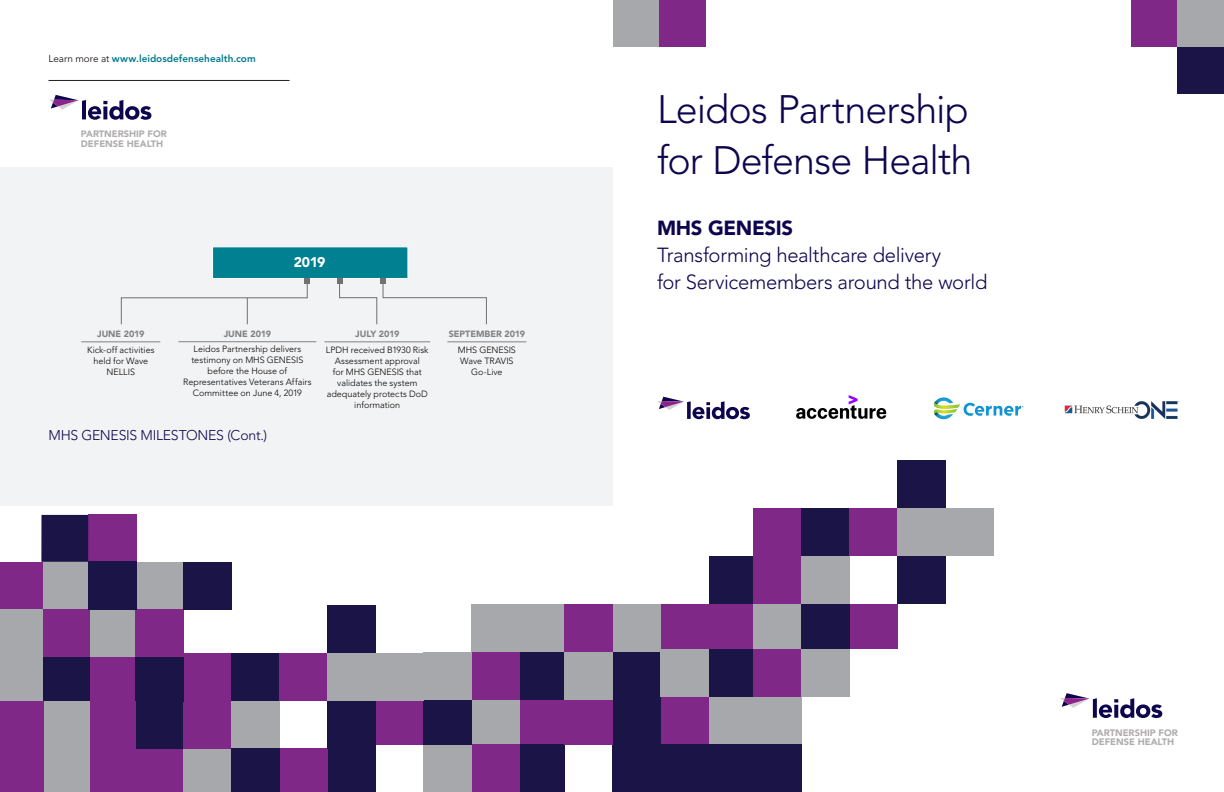
<style>
.page{position:relative;width:1224px;height:792px;background:#fff}
.page>*{position:absolute;margin:0;border:0;box-sizing:border-box;transform-origin:0 0}
.body_heads{font:300 39.4px/50.6px "Avenir LT Std";letter-spacing:-.02em;color:#0d054e}
.body_heads-2{font:300 20.3px/27px "Avenir LT Std";letter-spacing:-.015em;color:#0d054e}
.body_heads-3{font:900 20.3px "Avenir LT Std";letter-spacing:-.015em;color:#0d054e}
.body_heads-4{font:300 14px "Avenir LT Std";letter-spacing:-.015em;color:#0d054e}
.body{font:900 14px "Avenir LT Std";color:#fff}
.body-2{font:800 10px "Avenir LT Std";color:#007c8c}
.t1{font:900 9.3px/9.5px "Avenir";color:#afacad}
.body-3{font:300 9px/11px "Avenir LT Std";color:#080302;text-align:center}
.body-4{font:900 9px "Avenir LT Std";color:#808285}
.s1{font-weight:300;color:#080302}
</style>
<div class="page">
<div style="left:0;top:167px;width:613px;height:339px;background:#f2f3f4"></div>
<div style="left:212px;top:246px;width:196px;height:33px;background:#008090;border:1px solid #fff"></div>
<hr style="left:81px;top:342px;width:79px;height:1px;background:#808285">
<hr style="left:178px;top:341px;width:138px;height:1px;background:#808285">
<hr style="left:447px;top:342px;width:79px;height:1px;background:#808285">
<hr style="left:324px;top:342px;width:106px;height:1px;background:#808285">
<svg style="left:337px;top:278px;width:150px;height:47px"></svg>
<svg style="left:1060px;top:693px;width:102px;height:25px"></svg>
<div style="left:1177px;top:47px;width:47px;height:47px;background:#1b1446"></div>
<div style="left:1131px;top:0;width:46px;height:47px;background:#802887"></div>
<div style="left:1177px;top:0;width:47px;height:47px;background:#a7a8ab"></div>
<div style="left:613px;top:0;width:46px;height:47px;background:#a7a8ab"></div>
<div style="left:659px;top:0;width:47px;height:47px;background:#802887"></div>
<svg style="left:49px;top:95px;width:102px;height:25px"></svg>
<div style="left:613px;top:650px;width:48px;height:47px;background:#1b1446"></div>
<div style="left:709px;top:604px;width:45px;height:45px;background:#802887"></div>
<div style="left:754px;top:604px;width:48px;height:45px;background:#a7a8ab"></div>
<div style="left:850px;top:604px;width:48px;height:45px;background:#802887"></div>
<div style="left:709px;top:556px;width:45px;height:48px;background:#1b1446"></div>
<div style="left:754px;top:556px;width:48px;height:48px;background:#802887"></div>
<div style="left:802px;top:556px;width:48px;height:48px;background:#a7a8ab"></div>
<div style="left:898px;top:556px;width:48px;height:48px;background:#1b1446"></div>
<div style="left:754px;top:508px;width:48px;height:48px;background:#802887"></div>
<div style="left:802px;top:508px;width:48px;height:48px;background:#1b1446"></div>
<div style="left:850px;top:508px;width:48px;height:48px;background:#802887"></div>
<div style="left:898px;top:508px;width:48px;height:48px;background:#a7a8ab"></div>
<div style="left:898px;top:460px;width:48px;height:48px;background:#1b1446"></div>
<div style="left:946px;top:508px;width:48px;height:48px;background:#a7a8ab"></div>
<div style="left:801px;top:604px;width:49px;height:45px;background:#1b1446"></div>
<div style="left:709px;top:697px;width:45px;height:48px;background:#a7a8ab"></div>
<div style="left:754px;top:697px;width:48px;height:48px;background:#a7a8ab"></div>
<div style="left:709px;top:649px;width:48px;height:48px;background:#1b1446"></div>
<div style="left:661px;top:604px;width:48px;height:45px;background:#802887"></div>
<div style="left:613px;top:604px;width:48px;height:48px;background:#a7a8ab"></div>
<div style="left:661px;top:649px;width:48px;height:48px;background:#a7a8ab"></div>
<div style="left:661px;top:697px;width:48px;height:48px;background:#802887"></div>
<div style="left:661px;top:745px;width:48px;height:47px;background:#1b1446"></div>
<div style="left:754px;top:745px;width:48px;height:47px;background:#1b1446"></div>
<div style="left:613px;top:697px;width:48px;height:48px;background:#1b1446"></div>
<div style="left:613px;top:745px;width:48px;height:47px;background:#1b1446"></div>
<div style="left:709px;top:745px;width:48px;height:47px;background:#1b1446"></div>
<div style="left:754px;top:649px;width:48px;height:48px;background:#802887"></div>
<div style="left:802px;top:649px;width:48px;height:48px;background:#a7a8ab"></div>
<div style="left:0;top:562px;width:43px;height:47px;background:#802887"></div>
<div style="left:44px;top:748px;width:49px;height:44px;background:#a7a8ab"></div>
<div style="left:520px;top:700px;width:45px;height:45px;background:#802887"></div>
<div style="left:472px;top:700px;width:48px;height:45px;background:#a7a8ab"></div>
<div style="left:376px;top:700px;width:48px;height:45px;background:#802887"></div>
<div style="left:520px;top:745px;width:45px;height:47px;background:#1b1446"></div>
<div style="left:472px;top:745px;width:48px;height:47px;background:#802887"></div>
<div style="left:424px;top:745px;width:48px;height:47px;background:#a7a8ab"></div>
<div style="left:328px;top:745px;width:48px;height:47px;background:#1b1446"></div>
<div style="left:520px;top:604px;width:45px;height:48px;background:#a7a8ab"></div>
<div style="left:472px;top:604px;width:48px;height:48px;background:#a7a8ab"></div>
<div style="left:516px;top:652px;width:49px;height:48px;background:#1b1446"></div>
<div style="left:565px;top:700px;width:48px;height:45px;background:#802887"></div>
<div style="left:565px;top:652px;width:48px;height:48px;background:#a7a8ab"></div>
<div style="left:565px;top:604px;width:48px;height:48px;background:#802887"></div>
<div style="left:472px;top:652px;width:48px;height:48px;background:#802887"></div>
<div style="left:424px;top:653px;width:48px;height:47px;background:#a7a8ab"></div>
<div style="left:424px;top:700px;width:48px;height:45px;background:#1b1446"></div>
<div style="left:90px;top:748px;width:54px;height:44px;background:#802887"></div>
<div style="left:137px;top:748px;width:46px;height:44px;background:#802887"></div>
<div style="left:183px;top:748px;width:49px;height:44px;background:#a7a8ab"></div>
<div style="left:280px;top:748px;width:48px;height:44px;background:#802887"></div>
<div style="left:133px;top:701px;width:50px;height:47px;background:#1b1446"></div>
<div style="left:183px;top:701px;width:49px;height:47px;background:#802887"></div>
<div style="left:232px;top:701px;width:48px;height:47px;background:#a7a8ab"></div>
<div style="left:328px;top:701px;width:48px;height:47px;background:#1b1446"></div>
<div style="left:183px;top:653px;width:49px;height:48px;background:#802887"></div>
<div style="left:232px;top:653px;width:48px;height:48px;background:#1b1446"></div>
<div style="left:280px;top:653px;width:48px;height:48px;background:#802887"></div>
<div style="left:328px;top:653px;width:48px;height:48px;background:#a7a8ab"></div>
<div style="left:328px;top:605px;width:48px;height:48px;background:#1b1446"></div>
<div style="left:376px;top:653px;width:48px;height:48px;background:#a7a8ab"></div>
<div style="left:231px;top:748px;width:49px;height:44px;background:#1b1446"></div>
<div style="left:43px;top:562px;width:46px;height:48px;background:#a7a8ab"></div>
<div style="left:137px;top:562px;width:47px;height:48px;background:#a7a8ab"></div>
<div style="left:90px;top:657px;width:45px;height:44px;background:#802887"></div>
<div style="left:90px;top:610px;width:45px;height:47px;background:#a7a8ab"></div>
<div style="left:88px;top:515px;width:49px;height:47px;background:#802887"></div>
<div style="left:135px;top:657px;width:49px;height:44px;background:#1b1446"></div>
<div style="left:135px;top:610px;width:49px;height:47px;background:#802887"></div>
<div style="left:184px;top:562px;width:48px;height:48px;background:#1b1446"></div>
<div style="left:0;top:657px;width:43px;height:44px;background:#a7a8ab"></div>
<div style="left:0;top:610px;width:43px;height:47px;background:#a7a8ab"></div>
<div style="left:43px;top:654px;width:47px;height:47px;background:#1b1446"></div>
<div style="left:43px;top:701px;width:50px;height:48px;background:#a7a8ab"></div>
<div style="left:0;top:701px;width:43px;height:48px;background:#802887"></div>
<div style="left:43px;top:610px;width:47px;height:47px;background:#802887"></div>
<div style="left:88px;top:562px;width:49px;height:48px;background:#1b1446"></div>
<div style="left:0;top:748px;width:44px;height:44px;background:#802887"></div>
<div style="left:41px;top:515px;width:47px;height:47px;background:#1b1446"></div>
<svg style="left:657px;top:397px;width:93px;height:22px"></svg>
<img style="left:1064px;top:401px;width:116px;height:18px">
<svg style="left:796px;top:395px;width:90px;height:24px"></svg>
<svg style="left:934px;top:397px;width:90px;height:22px"></svg>
<hr style="left:49px;top:80px;width:241px;height:1px;background:#231f20">
<div style="left:90px;top:701px;width:45px;height:48px;background:#802887"></div>
<svg style="left:120px;top:278px;width:190px;height:47px"></svg>
<p class="body-2" style="left:49px;top:53px;width:209px"><span class="s1">Learn more at</span> www.leidosdefensehealth.com</p>
<p class="t1" style="left:81px;top:129px;width:88px">PARTNERSHIP FOR<br>DEFENSE HEALTH</p>
<p class="body" style="left:294px;top:254px;width:33px">2019</p>
<p class="body-4" style="left:97px;top:329px;width:49px">JUNE 2019</p>
<p class="body-3" style="left:87px;top:344px;width:69px">Kick-off activities held for Wave<br>NELLIS</p>
<p class="body-4" style="left:224px;top:328px;width:49px">JUNE 2019</p>
<p class="body-3" style="left:183px;top:344px;width:130px">Leidos Partnership delivers testimony on MHS GENESIS before the House of<br>Representatives Veterans Affairs<br>Committee on June 4, 2019</p>
<p class="body_heads-4" style="left:49px;top:427px;width:220px">MHS GENESIS MILESTONES (Cont.)</p>
<p class="body-4" style="left:355px;top:329px;width:46px">JULY 2019</p>
<p class="body-3" style="left:326px;top:344px;width:104px">LPDH received B1930 Risk<br>Assessment approval<br>for MHS GENESIS that validates the system adequately protects DoD information</p>
<p class="body-4" style="left:449px;top:329px;width:78px">SEPTEMBER 2019</p>
<p class="body-3" style="left:458px;top:344px;width:60px">MHS GENESIS<br>Wave TRAVIS<br>Go-Live</p>
<p class="body_heads" style="left:657px;top:84px;width:317px">Leidos Partnership for Defense Health</p>
<p class="body_heads-3" style="left:657px;top:216px;width:138px">MHS GENESIS</p>
<p class="body_heads-2" style="left:657px;top:242px;width:332px">Transforming healthcare delivery<br>for Servicemembers around the world</p>
<p class="t1" style="left:1092px;top:727px;width:88px">PARTNERSHIP FOR<br>DEFENSE HEALTH</p>
</div>
